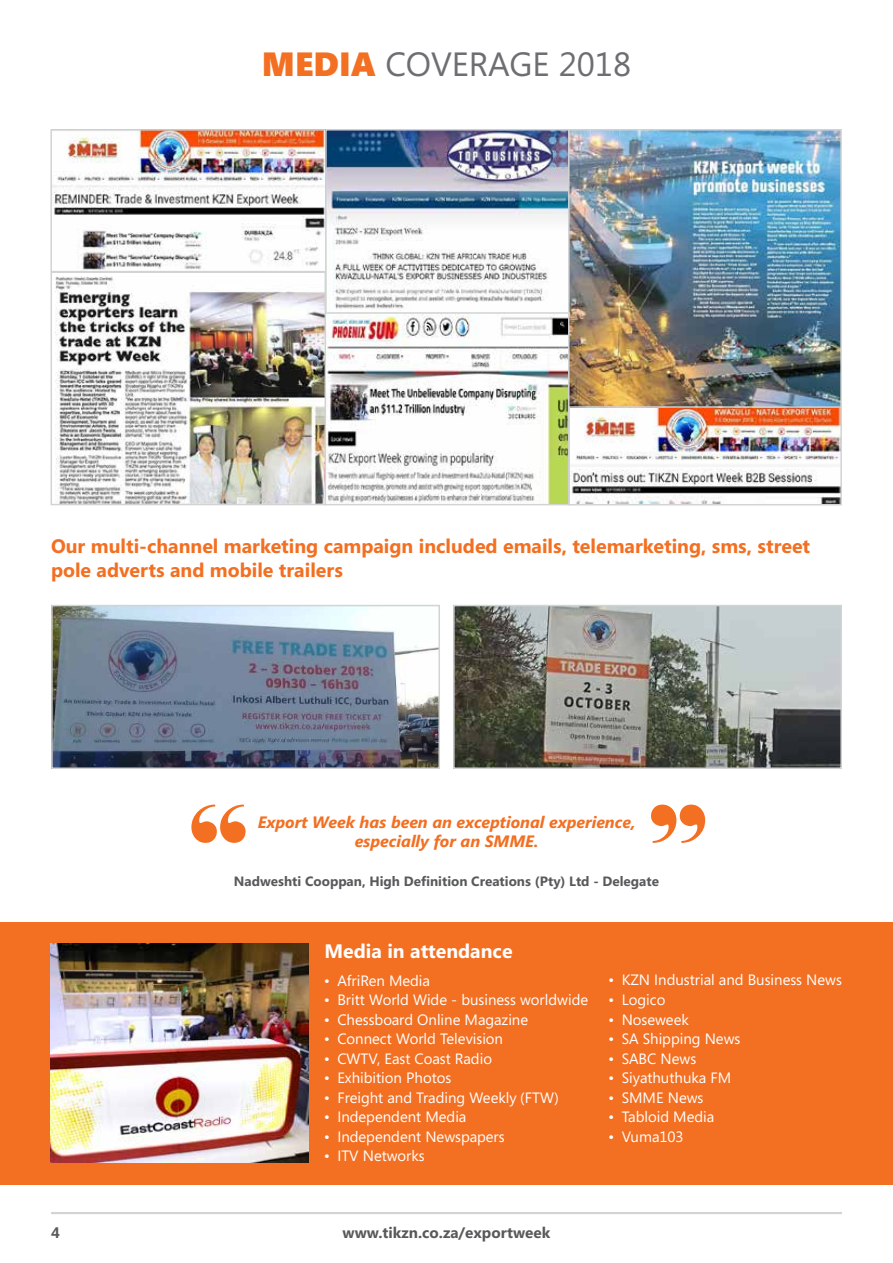
<style>
.page{position:relative;width:893px;height:1263px;background:#fff}
.page>*{position:absolute;margin:0;border:0;box-sizing:border-box;transform-origin:0 0}
.t1{font:33.6px "Segoe";color:#6d6e71}
.t2{font:900 33.6px "Segoe";color:#f36f21}
.t3{font:700 19.5px/23.9px "Segoe";color:#f36f21}
.t4{font:700 19.5px "Segoe";color:#fff}
.t5{font:italic 700 16.5px/19.5px "Segoe";color:#f36f21;text-align:center}
.t6{font:700 15.3px "Segoe";color:#58595b}
.t7{font:15px "Segoe";color:#fff}
.t8{font:700 13.5px "Segoe";color:#58595b}
</style>
<div class="page">
<hr style="left:51px;top:1212px;width:791px;height:2px;background:#d1d3d4">
<img style="left:570px;top:132px;width:269px;height:274px">
<div style="left:566px;top:129px;width:276px;height:283px;border:2px solid #d1d3d4"></div>
<img style="left:53px;top:132px;width:271px;height:137px">
<div style="left:50px;top:129px;width:277px;height:143px;border:2px solid #d1d3d4"></div>
<img style="left:571px;top:409px;width:268px;height:93px">
<div style="left:568px;top:406px;width:274px;height:99px;border:2px solid #d1d3d4"></div>
<img style="left:328px;top:132px;width:239px;height:180px">
<div style="left:325px;top:129px;width:245px;height:187px;border:2px solid #d1d3d4"></div>
<img style="left:327px;top:315px;width:240px;height:187px">
<div style="left:324px;top:312px;width:246px;height:193px;border:2px solid #d1d3d4"></div>
<img style="left:56px;top:276px;width:267px;height:226px">
<div style="left:51px;top:271px;width:275px;height:234px;border:2px solid #d1d3d4"></div>
<svg style="left:191px;top:804px;width:55px;height:39px"></svg>
<svg style="left:651px;top:804px;width:54px;height:39px"></svg>
<div style="left:0;top:922px;width:893px;height:262px;background:#f36f21"></div>
<img style="left:54px;top:608px;width:383px;height:158px">
<div style="left:51px;top:605px;width:389px;height:164px;border:2px solid #d1d3d4"></div>
<img style="left:456px;top:608px;width:383px;height:158px">
<div style="left:453px;top:605px;width:389px;height:164px;border:2px solid #d1d3d4"></div>
<img style="left:51px;top:943px;width:258px;height:220px">
<h1 class="t2" style="left:262px;top:44px;width:54px">MEDIA</h1>
<h1 class="t1" style="left:385px;top:41px;width:247px">COVERAGE 2018</h1>
<h2 class="t3" style="left:51px;top:533px;width:761px">Our multi-channel marketing campaign included emails, telemarketing, sms, street pole adverts and mobile trailers</h2>
<p class="t5" style="left:258px;top:812px;width:379px">Export Week has been an exceptional experience, especially for an SMME.</p>
<p class="t8" style="left:234px;top:872px;width:427px">Nadweshti Cooppan, High Definition Creations (Pty) Ltd - Delegate</p>
<h2 class="t4" style="left:325px;top:937px;width:189px">Media in attendance</h2>
<p class="t7" style="left:325px;top:971px;width:107px">• AfriRen Media</p>
<p class="t7" style="left:325px;top:991px;width:265px">• Britt World Wide - business worldwide</p>
<p class="t7" style="left:325px;top:1010px;width:205px">• Chessboard Online Magazine</p>
<p class="t7" style="left:325px;top:1030px;width:180px">• Connect World Television</p>
<p class="t7" style="left:325px;top:1049px;width:169px">• CWTV, East Coast Radio</p>
<p class="t7" style="left:325px;top:1069px;width:128px">• Exhibition Photos</p>
<p class="t7" style="left:325px;top:1089px;width:235px">• Freight and Trading Weekly (FTW)</p>
<p class="t7" style="left:325px;top:1108px;width:143px">• Independent Media</p>
<p class="t7" style="left:325px;top:1128px;width:182px">• Independent Newspapers</p>
<p class="t7" style="left:325px;top:1147px;width:102px">• ITV Networks</p>
<p class="t7" style="left:609px;top:971px;width:234px">• KZN Industrial and Business News</p>
<p class="t7" style="left:609px;top:991px;width:58px">• Logico</p>
<p class="t7" style="left:609px;top:1010px;width:81px">• Noseweek</p>
<p class="t7" style="left:609px;top:1030px;width:133px">• SA Shipping News</p>
<p class="t7" style="left:609px;top:1049px;width:89px">• SABC News</p>
<p class="t7" style="left:609px;top:1069px;width:124px">• Siyathuthuka FM</p>
<p class="t7" style="left:609px;top:1089px;width:96px">• SMME News</p>
<p class="t7" style="left:609px;top:1108px;width:107px">• Tabloid Media</p>
<p class="t7" style="left:609px;top:1128px;width:76px">• Vuma103</p>
<p class="t6" style="left:51px;top:1221px;width:10px">4</p>
<p class="t6" style="left:343px;top:1221px;width:209px">www.tikzn.co.za/exportweek</p>
</div>
